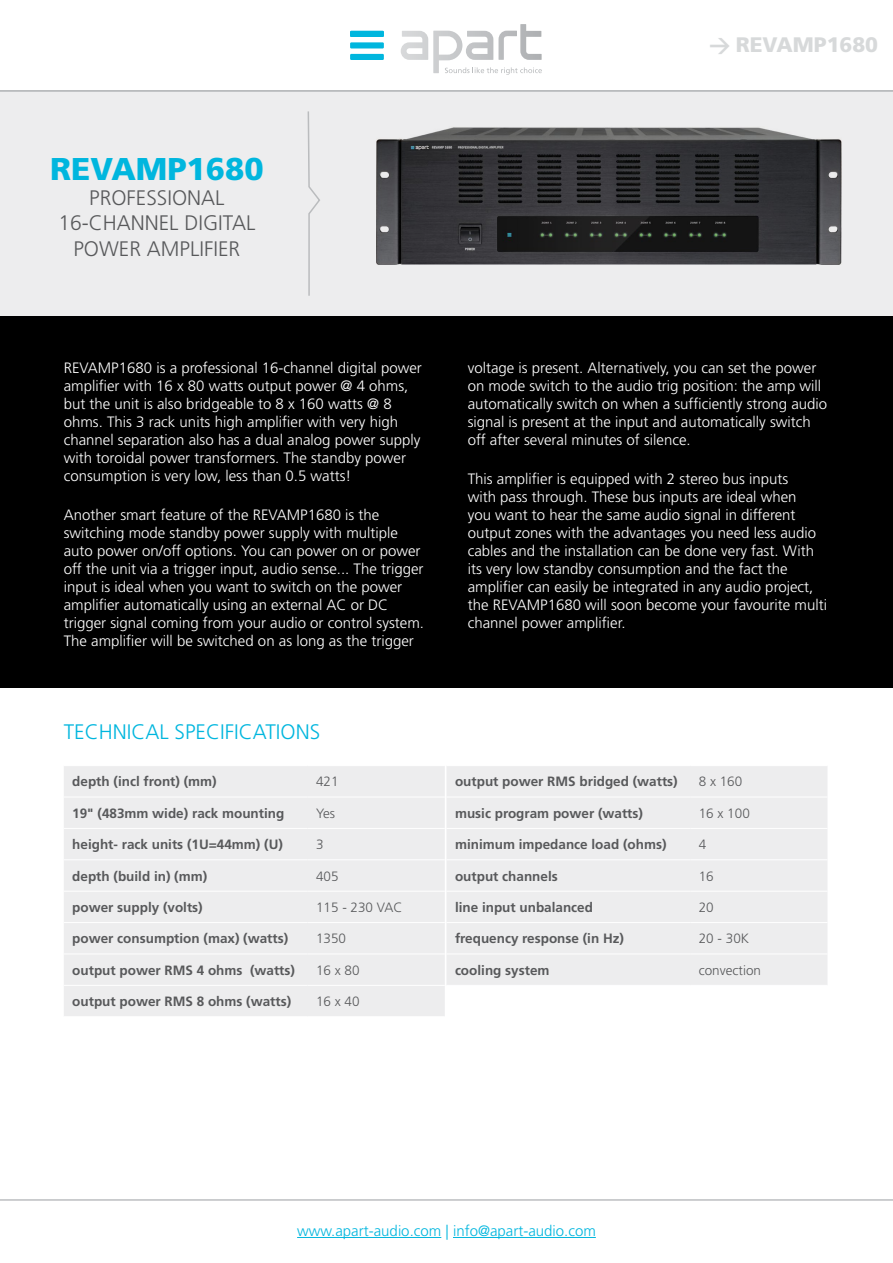
<style>
.page{position:relative;width:893px;height:1263px;background:#fff}
.page>*{position:absolute;margin:0;border:0;box-sizing:border-box;transform-origin:0 0}
.t1{font:900 31.5px "Frutiger LT Std";color:#00b6de}
.t2{font:300 21px/25.2px "Frutiger LT Std";color:#58595b;text-align:center}
.t3{font:300 21px "Frutiger LT Std";color:#00b6de}
.t4{font:900 21px "Frutiger LT Std";color:#d7d9da}
.t5{font:300 15px/18px "Frutiger LT Std";color:#fff}
.t6{font:300 15px "Frutiger LT Std";color:#00b6de}
.t7{font:700 13.5px "Frutiger LT Std";color:#58595b}
.t8{font:300 13.5px "Frutiger LT Std";color:#58595b}
.s1{font-family:"DIN";font-weight:700}
.s2{font-size:15px;color:#fff}
</style>
<div class="page">
<div style="left:0;top:92px;width:893px;height:229px;background:#ededee"></div>
<div style="left:0;top:317px;width:893px;height:371px;background:#000"></div>
<svg style="left:307px;top:111px;width:13px;height:185px"></svg>
<hr style="left:297px;top:1237px;width:144px;height:1px;background:#00b6de">
<hr style="left:453px;top:1237px;width:143px;height:1px;background:#00b6de">
<div style="left:64px;top:766px;width:381px;height:250px;background:#ededee"></div>
<hr style="left:64px;top:797px;width:244px;height:1px;background:#fff">
<hr style="left:308px;top:797px;width:137px;height:1px;background:#fff">
<hr style="left:64px;top:828px;width:244px;height:1px;background:#fff">
<hr style="left:308px;top:828px;width:137px;height:1px;background:#fff">
<hr style="left:64px;top:859px;width:244px;height:1px;background:#fff">
<hr style="left:308px;top:859px;width:137px;height:1px;background:#fff">
<hr style="left:64px;top:891px;width:244px;height:1px;background:#fff">
<hr style="left:308px;top:891px;width:137px;height:1px;background:#fff">
<hr style="left:64px;top:922px;width:244px;height:1px;background:#fff">
<hr style="left:308px;top:922px;width:137px;height:1px;background:#fff">
<hr style="left:64px;top:953px;width:244px;height:1px;background:#fff">
<hr style="left:308px;top:953px;width:137px;height:1px;background:#fff">
<hr style="left:64px;top:985px;width:244px;height:1px;background:#fff">
<hr style="left:308px;top:985px;width:137px;height:1px;background:#fff">
<div style="left:447px;top:766px;width:380px;height:219px;background:#ededee"></div>
<hr style="left:446px;top:797px;width:244px;height:1px;background:#fff">
<hr style="left:690px;top:797px;width:137px;height:1px;background:#fff">
<hr style="left:446px;top:828px;width:244px;height:1px;background:#fff">
<hr style="left:690px;top:828px;width:137px;height:1px;background:#fff">
<hr style="left:446px;top:859px;width:244px;height:1px;background:#fff">
<hr style="left:690px;top:859px;width:137px;height:1px;background:#fff">
<hr style="left:446px;top:891px;width:244px;height:1px;background:#fff">
<hr style="left:690px;top:891px;width:137px;height:1px;background:#fff">
<hr style="left:446px;top:922px;width:244px;height:1px;background:#fff">
<hr style="left:690px;top:922px;width:137px;height:1px;background:#fff">
<hr style="left:446px;top:953px;width:244px;height:1px;background:#fff">
<hr style="left:690px;top:953px;width:137px;height:1px;background:#fff">
<svg style="left:350px;top:24px;width:192px;height:51px"></svg>
<hr style="left:0;top:90px;width:893px;height:2px;background:#adafb2">
<hr style="left:0;top:1199px;width:893px;height:2px;background:#bcbec0">
<img style="left:376px;top:127px;width:466px;height:138px">
<h1 class="t1" style="left:50px;top:150px;width:215px">REVAMP1680</h1>
<h2 class="t2" style="left:58px;top:186px;width:198px">PROFESSIONAL<br>16-CHANNEL DIGITAL<br>POWER AMPLIFIER</h2>
<h2 class="t4" style="left:709px;top:32px;width:170px"><span class="s1">&gt;</span> REVAMP1680</h2>
<p class="t5" style="left:64px;top:359px;width:360px">REVAMP1680 is a professional 16-channel digital power amplifier with 16 x 80 watts output power @ 4 ohms, but the unit is also bridgeable to 8 x 160 watts @ 8 ohms. This 3 rack units high amplifier with very high channel separation also has a dual analog power supply with toroidal power transformers. The standby power consumption is very low, less than 0.5 watts!</p>
<p class="t5" style="left:64px;top:506px;width:362px">Another smart feature of the REVAMP1680 is the switching mode standby power supply with multiple auto power on/off options. You can power on or power off the unit via a trigger input, audio sense... The trigger input is ideal when you want to switch on the power amplifier automatically using an external AC or DC trigger signal coming from your audio or control system.<br>The amplifier will be switched on as long as the trigger</p>
<h2 class="t3" style="left:64px;top:719px;width:274px">TECHNICAL SPECIFICATIONS <span class="s2">D</span></h2>
<p class="t7" style="left:72px;top:774px;width:146px">depth (incl front) (mm)</p>
<p class="t8" style="left:316px;top:774px;width:24px">421</p>
<p class="t7" style="left:72px;top:805px;width:214px">19" (483mm wide) rack mounting</p>
<p class="t8" style="left:316px;top:805px;width:21px">Yes</p>
<p class="t7" style="left:72px;top:836px;width:212px">height- rack units (1U=44mm) (U)</p>
<p class="t8" style="left:316px;top:837px;width:9px">3</p>
<p class="t7" style="left:72px;top:868px;width:136px">depth (build in) (mm)</p>
<p class="t8" style="left:316px;top:868px;width:24px">405</p>
<p class="t7" style="left:72px;top:899px;width:132px">power supply (volts)</p>
<p class="t8" style="left:316px;top:900px;width:88px">115 - 230 VAC</p>
<p class="t7" style="left:72px;top:931px;width:217px">power consumption (max) (watts)</p>
<p class="t8" style="left:316px;top:931px;width:32px">1350</p>
<p class="t7" style="left:72px;top:962px;width:224px">output power RMS 4 ohms (watts)</p>
<p class="t8" style="left:316px;top:962px;width:45px">16 x 80</p>
<p class="t7" style="left:72px;top:993px;width:221px">output power RMS 8 ohms (watts)</p>
<p class="t8" style="left:316px;top:994px;width:45px">16 x 40</p>
<p class="t5" style="left:468px;top:359px;width:361px">voltage is present. Alternatively, you can set the power on mode switch to the audio trig position: the amp will automatically switch on when a sufficiently strong audio signal is present at the input and automatically switch off after several minutes of silence.</p>
<p class="t5" style="left:468px;top:470px;width:361px">This amplifier is equipped with 2 stereo bus inputs<br>with pass through. These bus inputs are ideal when<br>you want to hear the same audio signal in different output zones with the advantages you need less audio cables and the installation can be done very fast. With its very low standby consumption and the fact the amplifier can easily be integrated in any audio project, the REVAMP1680 will soon become your favourite multi channel power amplifier.</p>
<p class="t7" style="left:455px;top:774px;width:224px">output power RMS bridged (watts)</p>
<p class="t8" style="left:699px;top:774px;width:45px">8 x 160</p>
<p class="t7" style="left:455px;top:805px;width:190px">music program power (watts)</p>
<p class="t8" style="left:699px;top:805px;width:53px">16 x 100</p>
<p class="t7" style="left:455px;top:836px;width:213px">minimum impedance load (ohms)</p>
<p class="t8" style="left:699px;top:837px;width:9px">4</p>
<p class="t7" style="left:455px;top:868px;width:104px">output channels</p>
<p class="t8" style="left:699px;top:868px;width:17px">16</p>
<p class="t7" style="left:455px;top:899px;width:140px">line input unbalanced</p>
<p class="t8" style="left:699px;top:900px;width:17px">20</p>
<p class="t7" style="left:455px;top:931px;width:171px">frequency response (in Hz)</p>
<p class="t8" style="left:699px;top:931px;width:52px">20 - 30K</p>
<p class="t7" style="left:455px;top:962px;width:96px">cooling system</p>
<p class="t8" style="left:699px;top:962px;width:64px">convection</p>
<p class="t6" style="left:297px;top:1222px;width:300px">www.apart-audio.com | info@apart-audio.com</p>
</div>
